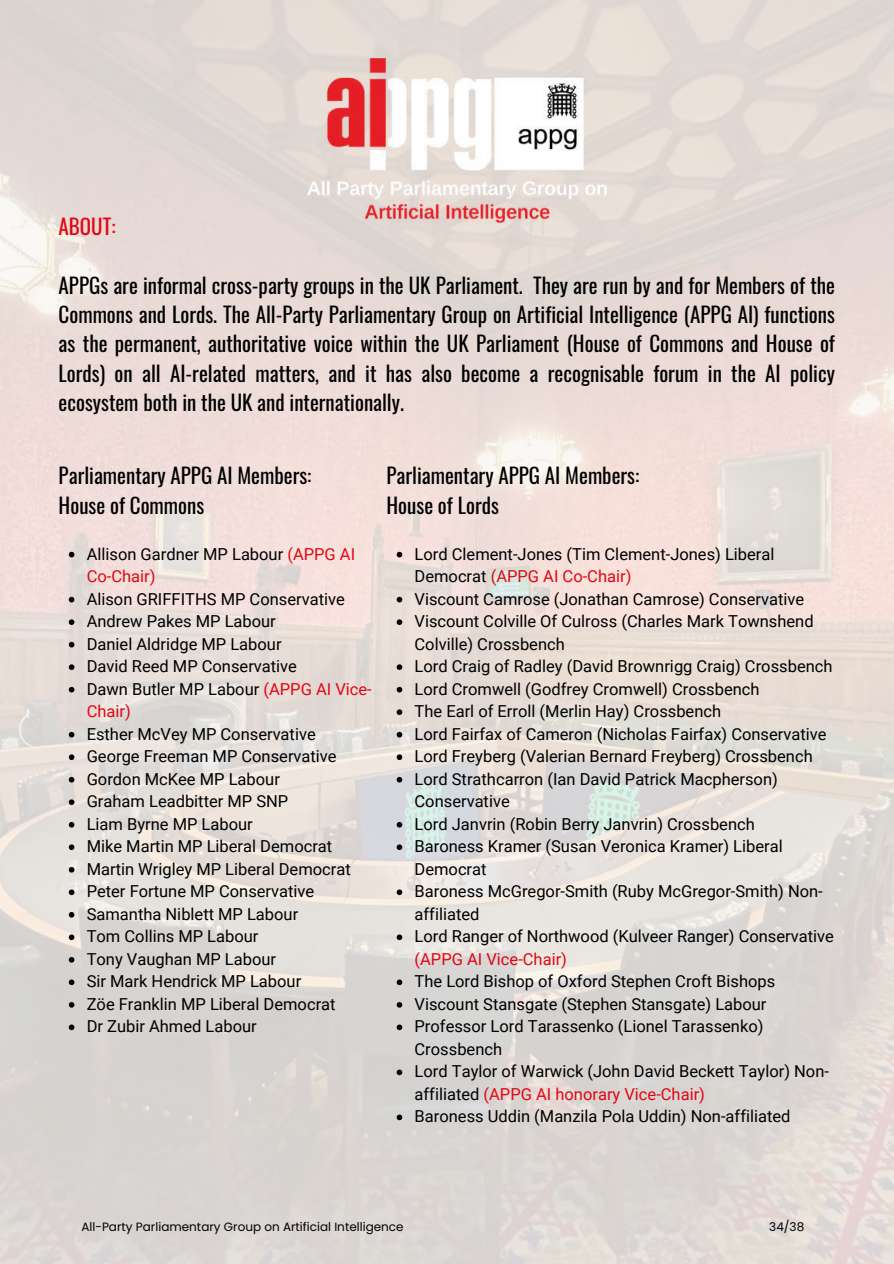
<style>
.page{position:relative;width:894px;height:1264px;background:#fff}
.page>*{position:absolute;margin:0;border:0;box-sizing:border-box;transform-origin:0 0}
.t1{font:21px/29.2px "Oswald";color:#000}
.t2{font:21px "Oswald";color:#e20613}
.t3{font:16.5px/22.5px "Roboto";color:#000}
.t4{font:16.5px "Roboto";color:#e20613}
.t5{font:12px "Poppins";color:#000}
.s1{color:#e20613}
</style>
<div class="page">
<img style="left:0;top:0;width:893px;height:1263px">
<svg style="left:69px;top:552px;width:5px;height:5px"></svg>
<svg style="left:69px;top:597px;width:5px;height:5px"></svg>
<svg style="left:69px;top:619px;width:5px;height:6px"></svg>
<svg style="left:69px;top:642px;width:5px;height:5px"></svg>
<svg style="left:69px;top:664px;width:5px;height:6px"></svg>
<svg style="left:69px;top:687px;width:5px;height:5px"></svg>
<svg style="left:69px;top:732px;width:5px;height:5px"></svg>
<svg style="left:69px;top:754px;width:5px;height:6px"></svg>
<svg style="left:69px;top:777px;width:5px;height:5px"></svg>
<svg style="left:69px;top:799px;width:5px;height:6px"></svg>
<svg style="left:69px;top:822px;width:5px;height:5px"></svg>
<svg style="left:69px;top:844px;width:5px;height:6px"></svg>
<svg style="left:69px;top:867px;width:5px;height:5px"></svg>
<svg style="left:69px;top:889px;width:5px;height:6px"></svg>
<svg style="left:69px;top:912px;width:5px;height:5px"></svg>
<svg style="left:69px;top:934px;width:5px;height:6px"></svg>
<svg style="left:69px;top:957px;width:5px;height:5px"></svg>
<svg style="left:69px;top:979px;width:5px;height:6px"></svg>
<svg style="left:69px;top:1002px;width:5px;height:5px"></svg>
<svg style="left:69px;top:1024px;width:5px;height:6px"></svg>
<svg style="left:396px;top:552px;width:6px;height:5px"></svg>
<svg style="left:396px;top:597px;width:6px;height:5px"></svg>
<svg style="left:396px;top:619px;width:6px;height:6px"></svg>
<svg style="left:396px;top:664px;width:6px;height:6px"></svg>
<svg style="left:396px;top:687px;width:6px;height:5px"></svg>
<svg style="left:396px;top:709px;width:6px;height:6px"></svg>
<svg style="left:396px;top:732px;width:6px;height:5px"></svg>
<svg style="left:396px;top:754px;width:6px;height:6px"></svg>
<svg style="left:396px;top:777px;width:6px;height:5px"></svg>
<svg style="left:396px;top:822px;width:6px;height:5px"></svg>
<svg style="left:396px;top:844px;width:6px;height:6px"></svg>
<svg style="left:396px;top:889px;width:6px;height:6px"></svg>
<svg style="left:396px;top:934px;width:6px;height:6px"></svg>
<svg style="left:396px;top:979px;width:6px;height:6px"></svg>
<svg style="left:396px;top:1002px;width:6px;height:5px"></svg>
<svg style="left:396px;top:1024px;width:6px;height:6px"></svg>
<svg style="left:396px;top:1069px;width:6px;height:6px"></svg>
<svg style="left:396px;top:1114px;width:6px;height:6px"></svg>
<img style="left:307px;top:58px;width:299px;height:165px">
<p class="t2" style="left:59px;top:208px;width:58px">ABOUT:</p>
<p class="t1" style="left:59px;top:268px;width:777px;text-align:justify">APPGs are informal cross-party groups in the UK Parliament. They are run by and for Members of the Commons and Lords. The All-Party Parliamentary Group on Artificial Intelligence (APPG AI) functions as the permanent, authoritative voice within the UK Parliament (House of Commons and House of Lords) on all AI-related matters, and it has also become a recognisable forum in the AI policy ecosystem both in the UK and internationally.</p>
<p class="t1" style="left:59px;top:459px;width:254px">Parliamentary APPG AI Members:<br>House of Commons</p>
<p class="t3" style="left:87px;top:542px;width:270px">Allison Gardner MP Labour <span class="s1">(APPG AI<br>Co-Chair)</span></p>
<p class="t3" style="left:87px;top:587px;width:286px">Alison GRIFFITHS MP Conservative<br>Andrew Pakes MP Labour<br>Daniel Aldridge MP Labour<br>David Reed MP Conservative<br>Dawn Butler MP Labour <span class="s1">(APPG AI Vice-<br>Chair)</span></p>
<p class="t3" style="left:87px;top:722px;width:265px">Esther McVey MP Conservative<br>George Freeman MP Conservative<br>Gordon McKee MP Labour<br>Graham Leadbitter MP SNP<br>Liam Byrne MP Labour<br>Mike Martin MP Liberal Democrat<br>Martin Wrigley MP Liberal Democrat<br>Peter Fortune MP Conservative<br>Samantha Niblett MP Labour<br>Tom Collins MP Labour<br>Tony Vaughan MP Labour<br>Sir Mark Hendrick MP Labour<br>Zöe Franklin MP Liberal Democrat<br>Dr Zubir Ahmed Labour</p>
<p class="t1" style="left:386px;top:459px;width:254px">Parliamentary APPG AI Members:<br>House of Lords</p>
<p class="t3" style="left:414px;top:542px;width:420px">Lord Clement-Jones (Tim Clement-Jones) Liberal Democrat <span class="s1">(APPG AI Co-Chair)<br></span>Viscount Camrose (Jonathan Camrose) Conservative Viscount Colville Of Culross (Charles Mark Townshend Colville) Crossbench<br>Lord Craig of Radley (David Brownrigg Craig) Crossbench Lord Cromwell (Godfrey Cromwell) Crossbench<br>The Earl of Erroll (Merlin Hay) Crossbench<br>Lord Fairfax of Cameron (Nicholas Fairfax) Conservative Lord Freyberg (Valerian Bernard Freyberg) Crossbench Lord Strathcarron (Ian David Patrick Macpherson)<br>Conservative<br>Lord Janvrin (Robin Berry Janvrin) Crossbench<br>Baroness Kramer (Susan Veronica Kramer) Liberal Democrat<br>Baroness McGregor-Smith (Ruby McGregor-Smith) Non&shy;affiliated<br>Lord Ranger of Northwood (Kulveer Ranger) Conservative</p>
<p class="t4" style="left:414px;top:947px;width:154px">(APPG AI Vice-Chair)</p>
<p class="t3" style="left:414px;top:969px;width:416px">The Lord Bishop of Oxford Stephen Croft Bishops Viscount Stansgate (Stephen Stansgate) Labour Professor Lord Tarassenko (Lionel Tarassenko)<br>Crossbench<br>Lord Taylor of Warwick (John David Beckett Taylor) Non&shy;affiliated <span class="s1">(APPG AI honorary Vice-Chair)<br></span>Baroness Uddin (Manzila Pola Uddin) Non-affiliated</p>
<p class="t5" style="left:81px;top:1219px;width:324px">All-Party Parliamentary Group on Artificial Intelligence</p>
<p class="t5" style="left:769px;top:1219px;width:36px">34/38</p>
</div>
